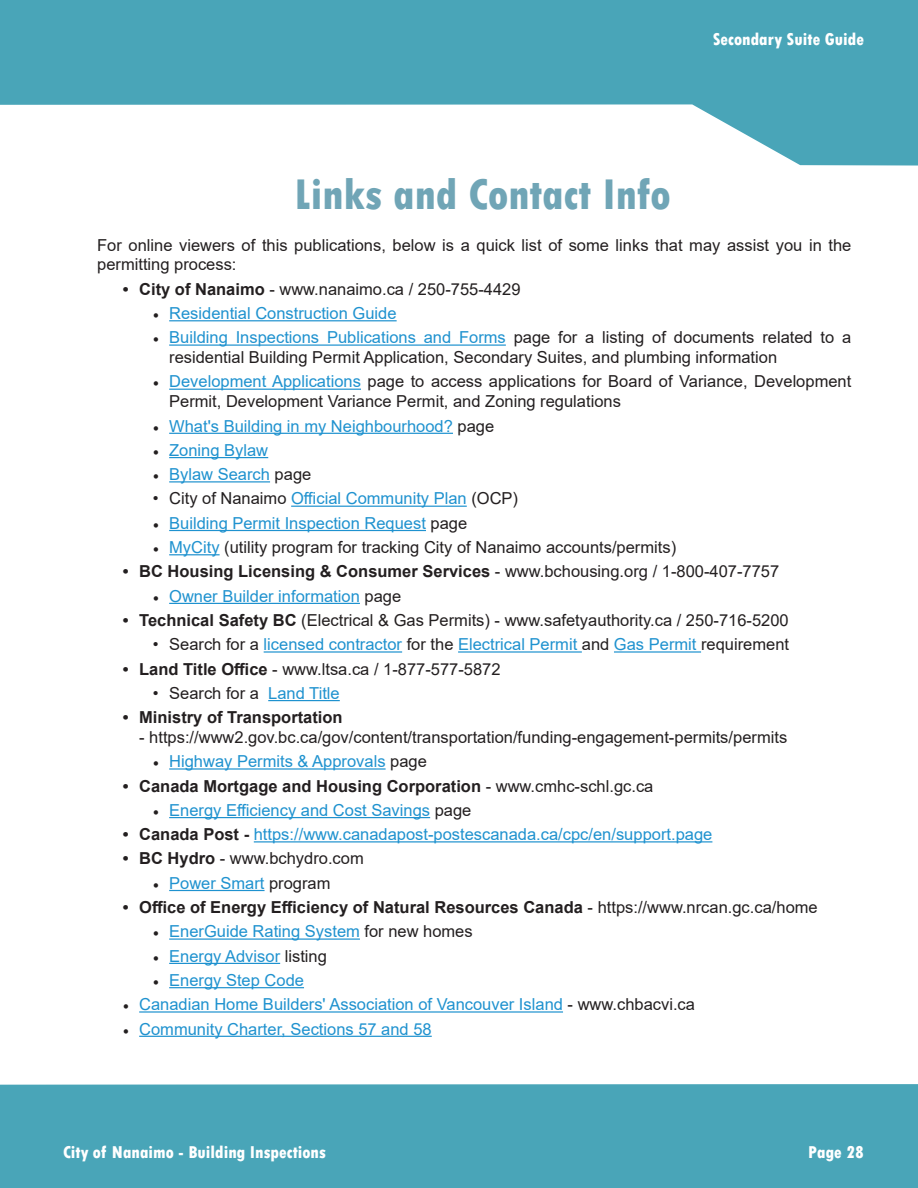
<style>
.page{position:relative;width:918px;height:1188px;background:#fff}
.page>*{position:absolute;margin:0;border:0;box-sizing:border-box;transform-origin:0 0}
.t1{font:800 condensed 45px "Tw Cen";color:#70a5b6}
.t2{font:800 condensed 18px "Tw Cen";color:#fff}
.t3{font:16.5px/19.8px "Arial";color:#231f20}
.t4{font:16.5px "Arial";color:#1f92cf}
.t5{font:700 16.5px "Arial";color:#231f20}
.s1{font-weight:700}
.s2{font-family:"Minion Pro";color:#231f20}
.s3{font-family:"Minion Pro"}
.s4{color:#1f92cf}
.s5{color:#231f20}
.s6{font-weight:400}
.s7{font-weight:700;color:#231f20}
</style>
<div class="page">
<svg style="left:0;top:0;width:918px;height:166px;fill:#49a5b8"></svg>
<svg style="left:0;top:1035px;width:918px;height:153px;fill:#49a5b8"></svg>
<hr style="left:169px;top:320px;width:228px;height:1px;background:#1f92cf">
<hr style="left:169px;top:344px;width:337px;height:2px;background:#1f92cf">
<hr style="left:169px;top:389px;width:192px;height:1px;background:#1f92cf">
<hr style="left:169px;top:433px;width:284px;height:1px;background:#1f92cf">
<hr style="left:169px;top:457px;width:99px;height:1px;background:#1f92cf">
<hr style="left:169px;top:481px;width:101px;height:2px;background:#1f92cf">
<hr style="left:291px;top:506px;width:176px;height:1px;background:#1f92cf">
<hr style="left:169px;top:530px;width:257px;height:1px;background:#1f92cf">
<hr style="left:169px;top:554px;width:51px;height:1px;background:#1f92cf">
<hr style="left:169px;top:603px;width:191px;height:1px;background:#1f92cf">
<hr style="left:264px;top:651px;width:138px;height:2px;background:#1f92cf">
<hr style="left:458px;top:651px;width:124px;height:2px;background:#1f92cf">
<hr style="left:614px;top:651px;width:87px;height:2px;background:#1f92cf">
<hr style="left:268px;top:700px;width:72px;height:1px;background:#1f92cf">
<hr style="left:169px;top:768px;width:217px;height:2px;background:#1f92cf">
<hr style="left:169px;top:817px;width:261px;height:1px;background:#1f92cf">
<hr style="left:254px;top:841px;width:458px;height:2px;background:#1f92cf">
<hr style="left:169px;top:890px;width:96px;height:1px;background:#1f92cf">
<hr style="left:169px;top:938px;width:191px;height:2px;background:#1f92cf">
<hr style="left:169px;top:963px;width:111px;height:1px;background:#1f92cf">
<hr style="left:169px;top:987px;width:135px;height:1px;background:#1f92cf">
<hr style="left:139px;top:1011px;width:424px;height:2px;background:#1f92cf">
<hr style="left:139px;top:1036px;width:293px;height:1px;background:#1f92cf">
<p class="t2" style="left:713px;top:28px;width:153px">Secondary Suite Guide</p>
<p class="t1" style="left:294px;top:168px;width:378px">Links and Contact Info</p>
<p class="t3" style="left:97px;top:235px;width:756px">For online viewers of this publications, below is a quick list of some links that may assist you in the permitting process:</p>
<p class="t3" style="left:123px;top:279px;width:399px"><span class="s1">• City of Nanaimo</span> - www. nanaimo. ca / 250-755-4429</p>
<p class="t4" style="left:153px;top:302px;width:245px"><span class="s2">•</span> Residential Construction Guide</p>
<p class="t3" style="left:169px;top:328px;width:684px;text-indent:-16px"><span class="s3">•</span> <span class="s4">Building Inspections Publications and Forms</span> page for a listing of documents related to a residential Building Permit Application, Secondary Suites, and plumbing information</p>
<p class="t3" style="left:169px;top:372px;width:684px;text-indent:-16px"><span class="s3">•</span> <span class="s4">Development Applications</span> page to access applications for Board of Variance, Development<br>Permit, Development Variance Permit, and Zoning regulations</p>
<p class="t4" style="left:153px;top:414px;width:343px"><span class="s2">•</span> What's Building in my Neighbourhood? <span class="s5">page</span></p>
<p class="t4" style="left:153px;top:439px;width:117px"><span class="s2">•</span> Zoning Bylaw</p>
<p class="t4" style="left:153px;top:463px;width:160px"><span class="s2">•</span> Bylaw Search <span class="s5">page</span></p>
<p class="t4" style="left:153px;top:487px;width:367px"><span class="s5">• City of Nanaimo</span> Official Community Plan <span class="s5">(OCP)</span></p>
<p class="t4" style="left:153px;top:512px;width:316px"><span class="s2">•</span> Building Permit Inspection Request <span class="s5">page</span></p>
<p class="t3" style="left:153px;top:537px;width:525px"><span class="s3">•</span> <span class="s4">MyCity</span> (utility program for tracking City of Nanaimo accounts/permits)</p>
<p class="t5" style="left:123px;top:560px;width:658px">• BC Housing Licensing &amp; Consumer Services <span class="s6">- www. bchousing.org / 1-800-407-7757</span></p>
<p class="t4" style="left:153px;top:584px;width:250px"><span class="s2">•</span> Owner Builder information <span class="s5">page</span></p>
<p class="t3" style="left:123px;top:610px;width:668px"><span class="s1">• Technical Safety BC</span> (Electrical &amp; Gas Permits) - www. safetyauthority. ca / 250-716-5200</p>
<p class="t4" style="left:153px;top:633px;width:638px"><span class="s5">• Search for a</span> licensed contractor <span class="s5">for the</span> Electrical Permit <span class="s5">and</span> Gas Permit <span class="s5">requirement</span></p>
<p class="t3" style="left:123px;top:659px;width:379px"><span class="s1">• Land Title Office</span> - www. ltsa. ca / 1-877-577-5872</p>
<p class="t3" style="left:153px;top:683px;width:189px">• Search for a <span class="s4">Land Title</span></p>
<p class="t5" style="left:123px;top:706px;width:222px">• Ministry of Transportation</p>
<p class="t3" style="left:139px;top:727px;width:650px">- https://www2. gov. bc. ca/gov/content/transportation/funding-engagement-permits/permits</p>
<p class="t4" style="left:153px;top:750px;width:276px"><span class="s2">•</span> Highway Permits &amp; Approvals <span class="s5">page</span></p>
<p class="t5" style="left:123px;top:774px;width:532px">• Canada Mortgage and Housing Corporation <span class="s6">- www.cmhc-schl.gc.ca</span></p>
<p class="t4" style="left:153px;top:799px;width:320px"><span class="s2">•</span> Energy Efficiency and Cost Savings <span class="s5">page</span></p>
<p class="t4" style="left:123px;top:823px;width:591px"><span class="s7">• Canada Post -</span> https://www. canadapost-postescanada. ca/cpc/en/support. page</p>
<p class="t3" style="left:123px;top:849px;width:243px"><span class="s1">• BC Hydro</span> - www. bchydro. com</p>
<p class="t4" style="left:153px;top:872px;width:179px"><span class="s2">•</span> Power Smart <span class="s5">program</span></p>
<p class="t5" style="left:123px;top:896px;width:697px">• Office of Energy Efficiency of Natural Resources Canada <span class="s6">- https://www. nrcan. gc. ca/home</span></p>
<p class="t4" style="left:153px;top:920px;width:322px"><span class="s2">•</span> EnerGuide Rating System <span class="s5">for new homes</span></p>
<p class="t4" style="left:153px;top:944px;width:176px"><span class="s2">•</span> Energy Advisor <span class="s5">listing</span></p>
<p class="t4" style="left:153px;top:969px;width:153px"><span class="s2">•</span> Energy Step Code</p>
<p class="t4" style="left:123px;top:993px;width:574px"><span class="s2">•</span> Canadian Home Builders' Association of Vancouver Island <span class="s5">- www.chbacvi.ca</span></p>
<p class="t4" style="left:123px;top:1017px;width:311px"><span class="s2">•</span> Community Charter, Sections 57 and 58</p>
<p class="t2" style="left:63px;top:1142px;width:265px">City of Nanaimo - Building Inspections</p>
<p class="t2" style="left:808px;top:1142px;width:57px">Page 28</p>
</div>
